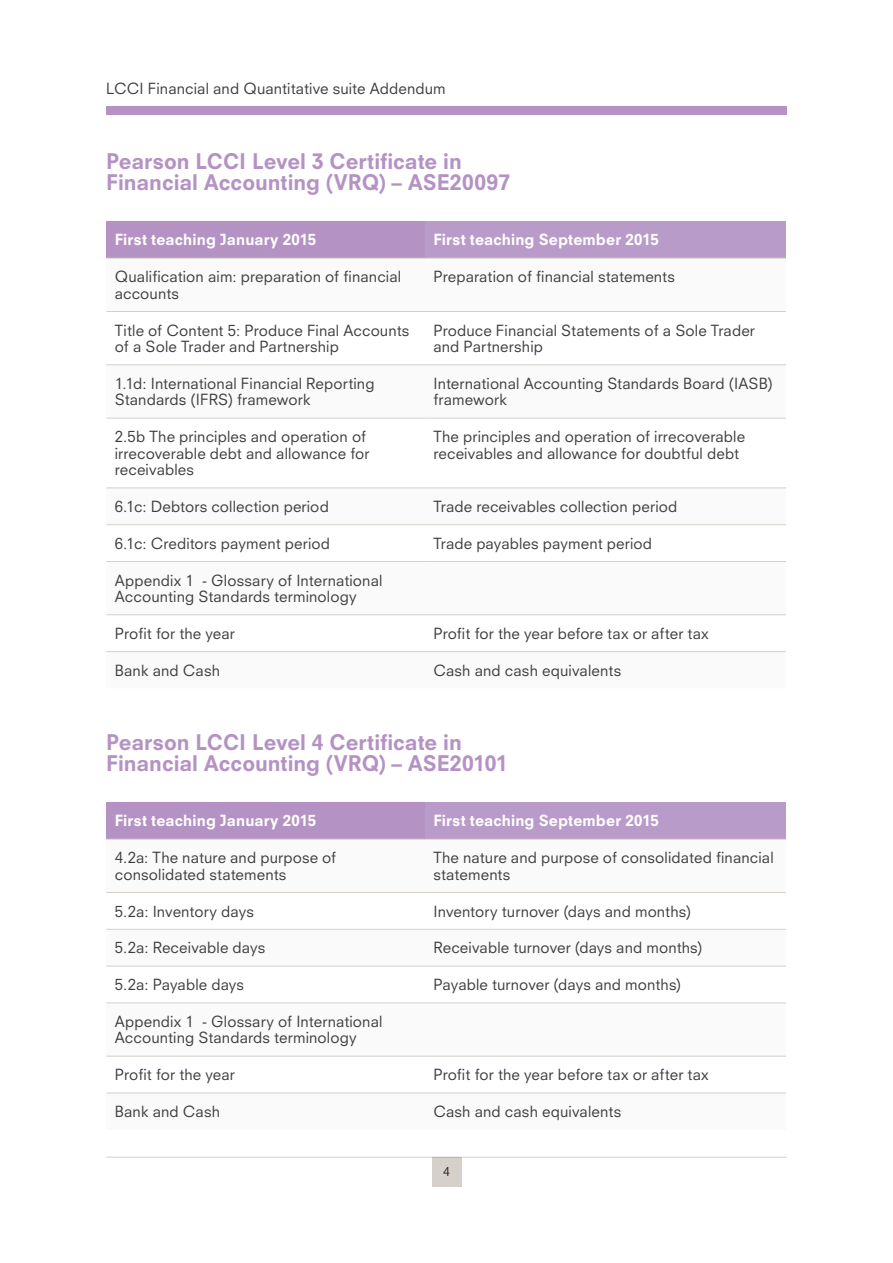
<style>
.page{position:relative;width:893px;height:1263px;background:#fff}
.page>*{position:absolute;margin:0;border:0;box-sizing:border-box;transform-origin:0 0}
.t1{font:800 21px/21px "Neuzeit SLT Std";color:#b492c3}
.t2{font:15px/16.5px "Neuzeit SLT Std";letter-spacing:.01em;color:#3e3e3f}
.t3{font:800 15px "Neuzeit SLT Std";letter-spacing:.005em;color:#fff}
.t4{font:12px "Neuzeit SLT Std";color:#231f20}
</style>
<div class="page">
<div style="left:106px;top:221px;width:319px;height:37px;background:#b492c3"></div>
<div style="left:425px;top:221px;width:361px;height:37px;background:#b99bc9"></div>
<svg style="left:106px;top:365px;width:680px;height:251px"></svg>
<hr style="left:106px;top:258px;width:319px;height:1px;background:#d5d0ca">
<hr style="left:425px;top:258px;width:361px;height:1px;background:#d5d0ca">
<hr style="left:106px;top:311px;width:319px;height:1px;background:#d5d0ca">
<hr style="left:425px;top:311px;width:361px;height:1px;background:#d5d0ca">
<hr style="left:106px;top:364px;width:319px;height:1px;background:#d5d0ca">
<hr style="left:425px;top:364px;width:361px;height:1px;background:#d5d0ca">
<hr style="left:106px;top:418px;width:319px;height:1px;background:#d5d0ca">
<hr style="left:425px;top:418px;width:361px;height:1px;background:#d5d0ca">
<hr style="left:106px;top:488px;width:319px;height:1px;background:#d5d0ca">
<hr style="left:425px;top:488px;width:361px;height:1px;background:#d5d0ca">
<hr style="left:106px;top:524px;width:319px;height:1px;background:#d5d0ca">
<hr style="left:425px;top:524px;width:361px;height:1px;background:#d5d0ca">
<hr style="left:106px;top:561px;width:319px;height:1px;background:#d5d0ca">
<hr style="left:425px;top:561px;width:361px;height:1px;background:#d5d0ca">
<hr style="left:106px;top:614px;width:319px;height:1px;background:#d5d0ca">
<hr style="left:425px;top:614px;width:361px;height:1px;background:#d5d0ca">
<hr style="left:106px;top:651px;width:319px;height:1px;background:#d5d0ca">
<hr style="left:425px;top:651px;width:361px;height:1px;background:#d5d0ca">
<div style="left:106px;top:802px;width:319px;height:37px;background:#b492c3"></div>
<div style="left:425px;top:802px;width:361px;height:37px;background:#b99bc9"></div>
<svg style="left:106px;top:928px;width:680px;height:165px"></svg>
<hr style="left:106px;top:839px;width:319px;height:1px;background:#d5d0ca">
<hr style="left:425px;top:839px;width:361px;height:1px;background:#d5d0ca">
<hr style="left:106px;top:892px;width:319px;height:1px;background:#d5d0ca">
<hr style="left:425px;top:892px;width:361px;height:1px;background:#d5d0ca">
<hr style="left:106px;top:929px;width:319px;height:1px;background:#d5d0ca">
<hr style="left:425px;top:929px;width:361px;height:1px;background:#d5d0ca">
<hr style="left:106px;top:966px;width:319px;height:1px;background:#d5d0ca">
<hr style="left:425px;top:966px;width:361px;height:1px;background:#d5d0ca">
<hr style="left:106px;top:1003px;width:319px;height:1px;background:#d5d0ca">
<hr style="left:425px;top:1003px;width:361px;height:1px;background:#d5d0ca">
<hr style="left:106px;top:1056px;width:319px;height:1px;background:#d5d0ca">
<hr style="left:425px;top:1056px;width:361px;height:1px;background:#d5d0ca">
<hr style="left:106px;top:1093px;width:319px;height:1px;background:#d5d0ca">
<hr style="left:425px;top:1093px;width:361px;height:1px;background:#d5d0ca">
<hr style="left:106px;top:1157px;width:681px;height:1px;background:#d5d0ca">
<div style="left:432px;top:1157px;width:29px;height:29px;background:#d5d0ca"></div>
<div style="left:106px;top:106px;width:681px;height:9px;background:#b492c3"></div>
<p class="t2" style="left:106px;top:80px;width:341px">LCCI Financial and Quantitative suite Addendum</p>
<h1 class="t1" style="left:106px;top:151px;width:405px">Pearson LCCI Level 3 Certificate in<br>Financial Accounting (VRQ) – ASE20097</h1>
<p class="t3" style="left:115px;top:231px;width:203px">First teaching January 2015</p>
<p class="t3" style="left:433px;top:231px;width:227px">First teaching September 2015</p>
<p class="t2" style="left:115px;top:268px;width:288px">Qualification aim: preparation of financial accounts</p>
<p class="t2" style="left:433px;top:268px;width:243px">Preparation of financial statements</p>
<p class="t2" style="left:115px;top:322px;width:296px">Title of Content 5: Produce Final Accounts of a Sole Trader and Partnership</p>
<p class="t2" style="left:433px;top:322px;width:323px">Produce Financial Statements of a Sole Trader and Partnership</p>
<p class="t2" style="left:115px;top:375px;width:261px">1.1d: International Financial Reporting<br>Standards (IFRS) framework</p>
<p class="t2" style="left:433px;top:375px;width:341px">International Accounting Standards Board (IASB) framework</p>
<p class="t2" style="left:115px;top:428px;width:256px">2.5b The principles and operation of irrecoverable debt and allowance for receivables</p>
<p class="t2" style="left:433px;top:428px;width:313px">The principles and operation of irrecoverable receivables and allowance for doubtful debt</p>
<p class="t2" style="left:115px;top:498px;width:216px">6.1c: Debtors collection period</p>
<p class="t2" style="left:433px;top:498px;width:245px">Trade receivables collection period</p>
<p class="t2" style="left:115px;top:535px;width:217px">6.1c: Creditors payment period</p>
<p class="t2" style="left:433px;top:535px;width:220px">Trade payables payment period</p>
<p class="t2" style="left:115px;top:572px;width:269px">Appendix 1 - Glossary of International<br>Accounting Standards terminology</p>
<p class="t2" style="left:115px;top:625px;width:122px">Profit for the year</p>
<p class="t2" style="left:433px;top:625px;width:277px">Profit for the year before tax or after tax</p>
<p class="t2" style="left:115px;top:662px;width:107px">Bank and Cash</p>
<p class="t2" style="left:433px;top:662px;width:189px">Cash and cash equivalents</p>
<h1 class="t1" style="left:106px;top:731px;width:403px">Pearson LCCI Level 4 Certificate in<br>Financial Accounting (VRQ) – ASE20101</h1>
<p class="t3" style="left:115px;top:812px;width:203px">First teaching January 2015</p>
<p class="t3" style="left:433px;top:812px;width:227px">First teaching September 2015</p>
<p class="t2" style="left:115px;top:849px;width:223px">4.2a: The nature and purpose of consolidated statements</p>
<p class="t2" style="left:433px;top:849px;width:342px">The nature and purpose of consolidated financial statements</p>
<p class="t2" style="left:115px;top:903px;width:141px">5.2a: Inventory days</p>
<p class="t2" style="left:433px;top:903px;width:259px">Inventory turnover (days and months)</p>
<p class="t2" style="left:115px;top:939px;width:152px">5.2a: Receivable days</p>
<p class="t2" style="left:433px;top:939px;width:270px">Receivable turnover (days and months)</p>
<p class="t2" style="left:115px;top:976px;width:131px">5.2a: Payable days</p>
<p class="t2" style="left:433px;top:976px;width:249px">Payable turnover (days and months)</p>
<p class="t2" style="left:115px;top:1013px;width:269px">Appendix 1 - Glossary of International<br>Accounting Standards terminology</p>
<p class="t2" style="left:115px;top:1066px;width:122px">Profit for the year</p>
<p class="t2" style="left:433px;top:1066px;width:277px">Profit for the year before tax or after tax</p>
<p class="t2" style="left:115px;top:1103px;width:107px">Bank and Cash</p>
<p class="t2" style="left:433px;top:1103px;width:189px">Cash and cash equivalents</p>
<p class="t4" style="left:443px;top:1164px;width:8px">4</p>
</div>
